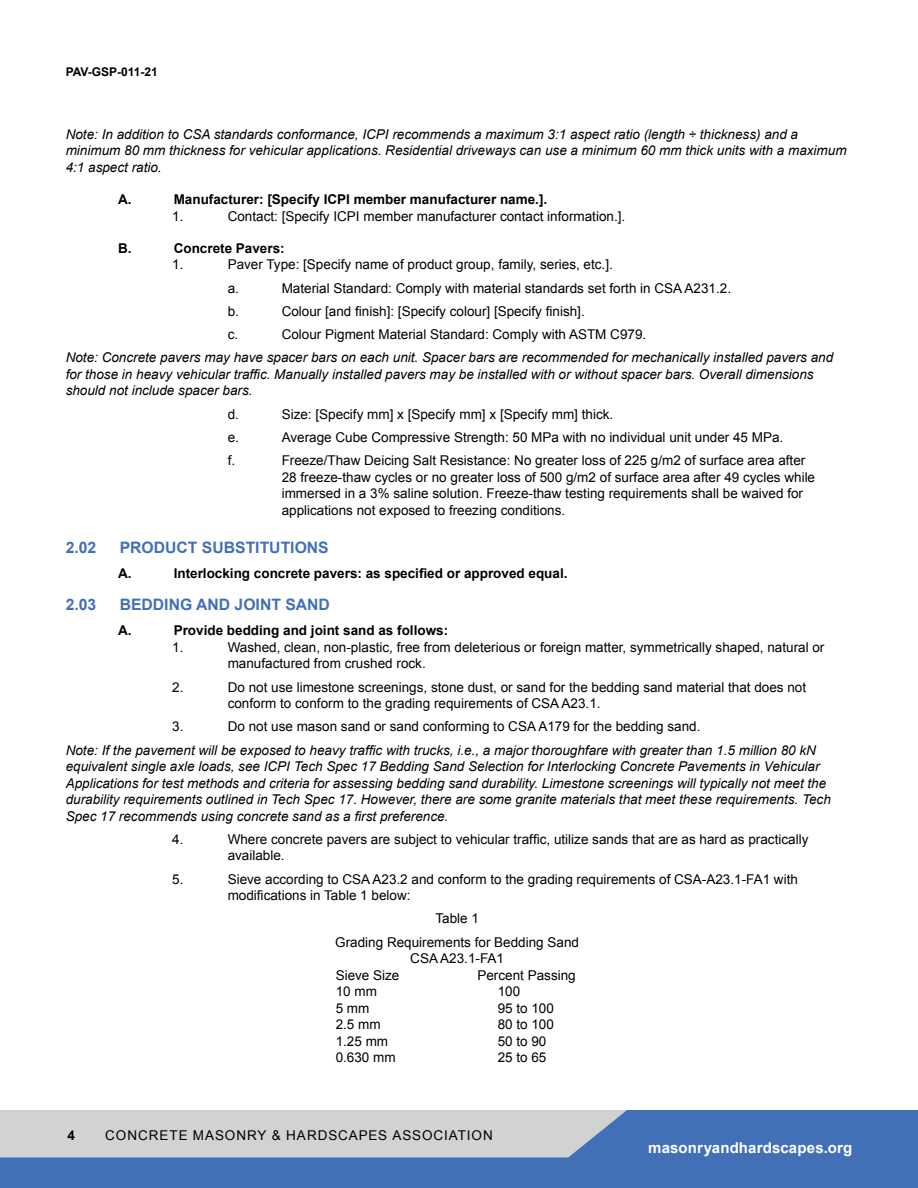
<style>
.page{position:relative;width:918px;height:1188px;background:#fff}
.page>*{position:absolute;margin:0;border:0;box-sizing:border-box;transform-origin:0 0}
.t1{font:700 15.75px "Arial";color:#4270b7}
.t2{font:700 15px "Arial";letter-spacing:.01em;color:#fff}
.t3{font:13.5px/16.5px "Arial";color:#000}
.t4{font:italic 13.5px/16.5px "Arial";color:#000}
.t5{font:700 13.5px "Arial";color:#000}
.t6{font:13.5px "Arial";letter-spacing:.07em;color:#000}
.t7{font:700 12px "Arial";color:#000}
</style>
<div class="page">
<svg style="left:0;top:1110px;width:918px;height:78px;background:#7b97c1"></svg>
<p class="t7" style="left:66px;top:64px;width:94px">PAV-GSP-011-21</p>
<p class="t4" style="left:66px;top:126px;width:782px">Note: In addition to CSA standards conformance, ICPI recommends a maximum 3:1 aspect ratio (length ÷ thickness) and a minimum 80 mm thickness for vehicular applications. Residential driveways can use a minimum 60 mm thick units with a maximum<br>4:1 aspect ratio.</p>
<p class="t5" style="left:118px;top:190px;width:15px">A.</p>
<p class="t5" style="left:174px;top:190px;width:375px">Manufacturer: [Specify ICPI member manufacturer name.].</p>
<p class="t3" style="left:172px;top:208px;width:13px">1.</p>
<p class="t3" style="left:228px;top:208px;width:399px">Contact: [Specify ICPI member manufacturer contact information.].</p>
<p class="t5" style="left:118px;top:239px;width:15px">B.</p>
<p class="t5" style="left:174px;top:239px;width:113px">Concrete Pavers:</p>
<p class="t3" style="left:172px;top:257px;width:13px">1.</p>
<p class="t3" style="left:228px;top:253px;width:387px;line-height:23.2px">Paver Type: [Specify name of product group, family, series, etc.]. a.</p>
<p class="t3" style="left:282px;top:280px;width:451px">Material Standard: Comply with material standards set forth in CSA A231.2.</p>
<p class="t3" style="left:228px;top:303px;width:13px">b.</p>
<p class="t3" style="left:282px;top:303px;width:305px">Colour [and finish]: [Specify colour] [Specify finish].</p>
<p class="t3" style="left:228px;top:326px;width:12px">c.</p>
<p class="t3" style="left:282px;top:326px;width:366px">Colour Pigment Material Standard: Comply with ASTM C979.</p>
<p class="t4" style="left:66px;top:350px;width:769px">Note: Concrete pavers may have spacer bars on each unit. Spacer bars are recommended for mechanically installed pavers and for those in heavy vehicular traffic. Manually installed pavers may be installed with or without spacer bars. Overall dimensions should not include spacer bars.</p>
<p class="t3" style="left:228px;top:406px;width:13px">d.</p>
<p class="t3" style="left:282px;top:406px;width:333px">Size: [Specify mm] x [Specify mm] x [Specify mm] thick.</p>
<p class="t3" style="left:228px;top:429px;width:13px">e.</p>
<p class="t3" style="left:282px;top:429px;width:503px">Average Cube Compressive Strength: 50 MPa with no individual unit under 45 MPa.</p>
<p class="t3" style="left:228px;top:452px;width:9px">f.</p>
<p class="t3" style="left:282px;top:452px;width:535px">Freeze/Thaw Deicing Salt Resistance: No greater loss of 225 g/m2 of surface area after 28 freeze-thaw cycles or no greater loss of 500 g/m2 of surface area after 49 cycles while immersed in a 3% saline solution. Freeze-thaw testing requirements shall be waived for applications not exposed to freezing conditions.</p>
<p class="t1" style="left:66px;top:537px;width:32px">2.02</p>
<p class="t1" style="left:120px;top:537px;width:211px">PRODUCT SUBSTITUTIONS</p>
<p class="t5" style="left:118px;top:565px;width:15px">A.</p>
<p class="t5" style="left:174px;top:565px;width:395px">Interlocking concrete pavers: as specified or approved equal.</p>
<p class="t1" style="left:66px;top:594px;width:32px">2.03</p>
<p class="t1" style="left:120px;top:594px;width:212px">BEDDING AND JOINT SAND</p>
<p class="t5" style="left:118px;top:622px;width:15px">A.</p>
<p class="t5" style="left:174px;top:622px;width:276px">Provide bedding and joint sand as follows:</p>
<p class="t3" style="left:172px;top:639px;width:13px">1.</p>
<p class="t3" style="left:228px;top:639px;width:598px">Washed, clean, non-plastic, free from deleterious or foreign matter, symmetrically shaped, natural or manufactured from crushed rock.</p>
<p class="t3" style="left:172px;top:679px;width:13px">2.</p>
<p class="t3" style="left:228px;top:679px;width:580px">Do not use limestone screenings, stone dust, or sand for the bedding sand material that does not conform to conform to the grading requirements of CSA A23.1.</p>
<p class="t3" style="left:172px;top:719px;width:13px">3.</p>
<p class="t3" style="left:228px;top:719px;width:474px">Do not use mason sand or sand conforming to CSA A179 for the bedding sand.</p>
<p class="t4" style="left:66px;top:742px;width:767px">Note: If the pavement will be exposed to heavy traffic with trucks, i.e., a major thoroughfare with greater than 1.5 million 80 kN equivalent single axle loads, see ICPI Tech Spec 17 Bedding Sand Selection for Interlocking Concrete Pavements in Vehicular Applications for test methods and criteria for assessing bedding sand durability. Limestone screenings will typically not meet the durability requirements outlined in Tech Spec 17. However, there are some granite materials that meet these requirements. Tech Spec 17 recommends using concrete sand as a first preference.</p>
<p class="t3" style="left:172px;top:831px;width:13px">4.</p>
<p class="t3" style="left:228px;top:831px;width:582px">Where concrete pavers are subject to vehicular traffic, utilize sands that are as hard as practically available.</p>
<p class="t3" style="left:172px;top:871px;width:13px">5.</p>
<p class="t3" style="left:228px;top:871px;width:572px">Sieve according to CSA A23.2 and conform to the grading requirements of CSA-A23.1-FA1 with modifications in Table 1 below:</p>
<p class="t3" style="left:335px;top:907px;width:245px;line-height:23.2px;text-align:center">Table 1<br>Grading Requirements for Bedding Sand</p>
<p class="t3" style="left:410px;top:950px;width:95px">CSA A23.1-FA1</p>
<p class="t3" style="left:336px;top:967px;width:65px">Sieve Size</p>
<p class="t3" style="left:477px;top:967px;width:100px">Percent Passing</p>
<p class="t3" style="left:336px;top:983px;width:43px">10 mm</p>
<p class="t3" style="left:498px;top:983px;width:24px">100</p>
<p class="t3" style="left:336px;top:1000px;width:35px">5 mm</p>
<p class="t3" style="left:498px;top:1000px;width:58px">95 to 100</p>
<p class="t3" style="left:336px;top:1016px;width:47px">2.5 mm</p>
<p class="t3" style="left:498px;top:1016px;width:58px">80 to 100</p>
<p class="t3" style="left:336px;top:1033px;width:54px">1.25 mm</p>
<p class="t3" style="left:498px;top:1033px;width:50px">50 to 90</p>
<p class="t3" style="left:336px;top:1049px;width:62px">0.630 mm</p>
<p class="t3" style="left:498px;top:1049px;width:50px">25 to 65</p>
<p class="t5" style="left:68px;top:1126px;width:9px">4</p>
<p class="t6" style="left:105px;top:1126px;width:389px">CONCRETE MASONRY &amp; HARDSCAPES ASSOCIATION</p>
<p class="t2" style="left:648px;top:1138px;width:206px">masonryandhardscapes.org</p>
</div>
